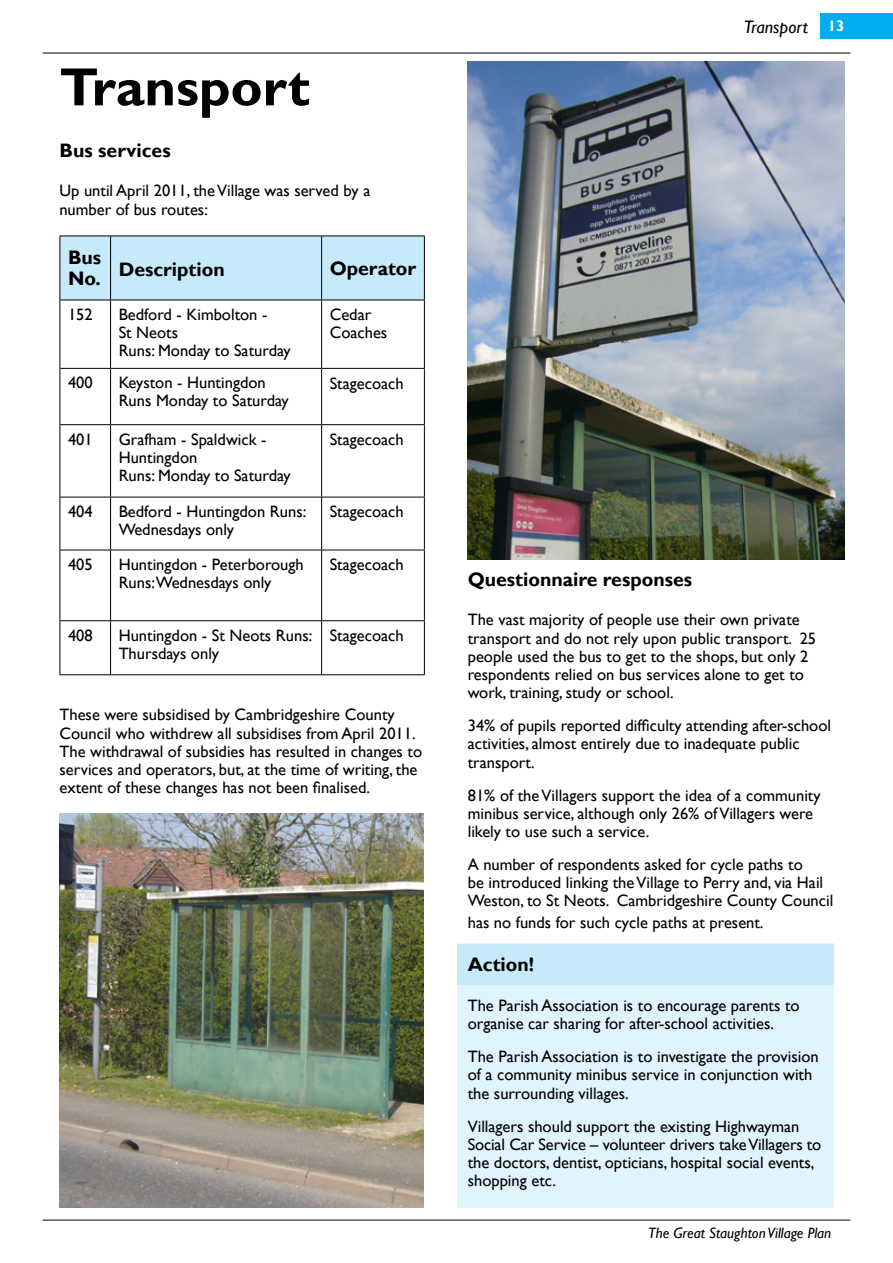
<style>
.page{position:relative;width:893px;height:1263px;background:#fff}
.page>*{position:absolute;margin:0;border:0;box-sizing:border-box;transform-origin:0 0}
.t1{font:700 54px "Gill Sans";color:#000}
.t2{font:700 19.5px/21.5px "Gill Sans";color:#000}
.t3{font:italic 18px "Gill Sans";color:#000}
.t4{font:16.5px/18.1px "Gill Sans";color:#000}
.t5{font:italic 15px "Gill Sans";color:#000}
.s1{font-weight:700;font-style:normal;font-size:15.3px;color:#fff}
</style>
<div class="page">
<hr style="left:43px;top:53px;width:807px;height:1px;background:#000">
<hr style="left:43px;top:1220px;width:807px;height:1px;background:#000">
<div style="left:457px;top:943px;width:376px;height:264px;background:#e1f4fd"></div>
<div style="left:457px;top:944px;width:376px;height:41px;background:#c7eafb"></div>
<div style="left:61px;top:237px;width:363px;height:63px;background:#c7eafb"></div>
<hr style="left:60px;top:236px;width:51px;height:1px;background:#000">
<hr style="left:60px;top:236px;width:1px;height:64px;background:#000">
<hr style="left:111px;top:236px;width:211px;height:1px;background:#000">
<hr style="left:110px;top:236px;width:1px;height:64px;background:#000">
<hr style="left:322px;top:236px;width:103px;height:1px;background:#000">
<hr style="left:321px;top:236px;width:1px;height:64px;background:#000">
<hr style="left:424px;top:236px;width:1px;height:64px;background:#000">
<hr style="left:60px;top:300px;width:51px;height:1px;background:#000">
<hr style="left:60px;top:300px;width:1px;height:68px;background:#000">
<hr style="left:111px;top:300px;width:211px;height:1px;background:#000">
<hr style="left:110px;top:300px;width:1px;height:68px;background:#000">
<hr style="left:322px;top:300px;width:103px;height:1px;background:#000">
<hr style="left:321px;top:300px;width:1px;height:68px;background:#000">
<hr style="left:424px;top:300px;width:1px;height:68px;background:#000">
<hr style="left:60px;top:368px;width:51px;height:1px;background:#000">
<hr style="left:60px;top:369px;width:1px;height:55px;background:#000">
<hr style="left:111px;top:368px;width:211px;height:1px;background:#000">
<hr style="left:110px;top:369px;width:1px;height:55px;background:#000">
<hr style="left:322px;top:368px;width:103px;height:1px;background:#000">
<hr style="left:321px;top:369px;width:1px;height:55px;background:#000">
<hr style="left:424px;top:369px;width:1px;height:55px;background:#000">
<hr style="left:60px;top:424px;width:51px;height:1px;background:#000">
<hr style="left:60px;top:425px;width:1px;height:72px;background:#000">
<hr style="left:111px;top:424px;width:211px;height:1px;background:#000">
<hr style="left:110px;top:425px;width:1px;height:72px;background:#000">
<hr style="left:322px;top:424px;width:103px;height:1px;background:#000">
<hr style="left:321px;top:425px;width:1px;height:72px;background:#000">
<hr style="left:424px;top:425px;width:1px;height:72px;background:#000">
<hr style="left:60px;top:497px;width:51px;height:1px;background:#000">
<hr style="left:60px;top:497px;width:1px;height:53px;background:#000">
<hr style="left:111px;top:497px;width:211px;height:1px;background:#000">
<hr style="left:110px;top:497px;width:1px;height:53px;background:#000">
<hr style="left:322px;top:497px;width:103px;height:1px;background:#000">
<hr style="left:321px;top:497px;width:1px;height:53px;background:#000">
<hr style="left:424px;top:497px;width:1px;height:53px;background:#000">
<hr style="left:60px;top:550px;width:51px;height:1px;background:#000">
<hr style="left:60px;top:550px;width:1px;height:70px;background:#000">
<hr style="left:111px;top:550px;width:211px;height:1px;background:#000">
<hr style="left:110px;top:550px;width:1px;height:70px;background:#000">
<hr style="left:322px;top:550px;width:103px;height:1px;background:#000">
<hr style="left:321px;top:550px;width:1px;height:70px;background:#000">
<hr style="left:424px;top:550px;width:1px;height:70px;background:#000">
<hr style="left:60px;top:620px;width:51px;height:1px;background:#000">
<hr style="left:60px;top:621px;width:1px;height:53px;background:#000">
<hr style="left:111px;top:620px;width:211px;height:1px;background:#000">
<hr style="left:110px;top:621px;width:1px;height:53px;background:#000">
<hr style="left:322px;top:620px;width:103px;height:1px;background:#000">
<hr style="left:321px;top:621px;width:1px;height:53px;background:#000">
<hr style="left:424px;top:621px;width:1px;height:53px;background:#000">
<hr style="left:60px;top:674px;width:51px;height:1px;background:#000">
<hr style="left:111px;top:674px;width:211px;height:1px;background:#000">
<hr style="left:322px;top:674px;width:103px;height:1px;background:#000">
<div style="left:821px;top:14px;width:72px;height:25px;background:#00aeef"></div>
<img style="left:60px;top:813px;width:363px;height:395px">
<img style="left:468px;top:61px;width:376px;height:499px">
<h1 class="t1" style="left:60px;top:55px;width:252px">Transport</h1>
<p class="t2" style="left:60px;top:140px;width:113px">Bus services</p>
<p class="t4" style="left:60px;top:182px;width:312px">Up until April 2011, the Village was served by a number of bus routes:</p>
<p class="t2" style="left:68px;top:247px;width:35px">Bus<br>No.</p>
<p class="t2" style="left:119px;top:259px;width:108px">Description</p>
<p class="t2" style="left:330px;top:258px;width:88px">Operator</p>
<p class="t4" style="left:68px;top:306px;width:26px">152</p>
<p class="t4" style="left:119px;top:306px;width:174px">Bedford - Kimbolton -<br>St Neots<br>Runs: Monday to Saturday</p>
<p class="t4" style="left:330px;top:306px;width:59px">Cedar<br>Coaches</p>
<p class="t4" style="left:68px;top:374px;width:26px">400</p>
<p class="t4" style="left:119px;top:374px;width:172px">Keyston - Huntingdon<br>Runs Monday to Saturday</p>
<p class="t4" style="left:330px;top:375px;width:75px">Stagecoach</p>
<p class="t4" style="left:68px;top:430px;width:26px">401</p>
<p class="t4" style="left:119px;top:430px;width:174px">Grafham - Spaldwick -<br>Huntingdon<br>Runs: Monday to Saturday</p>
<p class="t4" style="left:330px;top:430px;width:75px">Stagecoach</p>
<p class="t4" style="left:68px;top:503px;width:26px">404</p>
<p class="t4" style="left:119px;top:503px;width:189px">Bedford - Huntingdon Runs:<br>Wednesdays only</p>
<p class="t4" style="left:330px;top:503px;width:75px">Stagecoach</p>
<p class="t4" style="left:68px;top:556px;width:26px">405</p>
<p class="t4" style="left:119px;top:556px;width:187px">Huntingdon - Peterborough<br>Runs:Wednesdays only</p>
<p class="t4" style="left:330px;top:556px;width:75px">Stagecoach</p>
<p class="t4" style="left:68px;top:626px;width:26px">408</p>
<p class="t4" style="left:119px;top:626px;width:195px">Huntingdon - St Neots Runs:<br>Thursdays only</p>
<p class="t4" style="left:330px;top:626px;width:75px">Stagecoach</p>
<p class="t4" style="left:60px;top:706px;width:364px">These were subsidised by Cambridgeshire County Council who withdrew all subsidises from April 2011.<br>The withdrawal of subsidies has resulted in changes to services and operators, but, at the time of writing, the extent of these changes has not been finalised.</p>
<p class="t3" style="left:744px;top:16px;width:102px">Transport <span class="s1">13</span></p>
<p class="t2" style="left:468px;top:569px;width:226px">Questionnaire responses</p>
<p class="t4" style="left:468px;top:611px;width:350px">The vast majority of people use their own private transport and do not rely upon public transport. 25 people used the bus to get to the shops, but only 2 respondents relied on bus services alone to get to work, training, study or school.</p>
<p class="t4" style="left:468px;top:717px;width:365px">34% of pupils reported difficulty attending after-school activities, almost entirely due to inadequate public transport.</p>
<p class="t4" style="left:468px;top:786px;width:354px">81% of the Villagers support the idea of a community minibus service, although only 26% of Villagers were likely to use such a service.</p>
<p class="t4" style="left:468px;top:856px;width:367px">A number of respondents asked for cycle paths to<br>be introduced linking the Village to Perry and, via Hail<br>Weston, to St Neots. Cambridgeshire County Council</p>
<p class="t4" style="left:468px;top:913px;width:297px">has no funds for such cycle paths at present.</p>
<p class="t2" style="left:468px;top:955px;width:68px">Action!</p>
<p class="t4" style="left:468px;top:997px;width:333px">The Parish Association is to encourage parents to organise car sharing for after-school activities.</p>
<p class="t4" style="left:468px;top:1048px;width:352px">The Parish Association is to investigate the provision of a community minibus service in conjunction with the surrounding villages.</p>
<p class="t4" style="left:468px;top:1117px;width:355px">Villagers should support the existing Highwayman Social Car Service – volunteer drivers take Villagers to the doctors, dentist, opticians, hospital social events, shopping etc.</p>
<p class="t5" style="left:648px;top:1224px;width:185px">The Great Staughton Village Plan</p>
</div>
